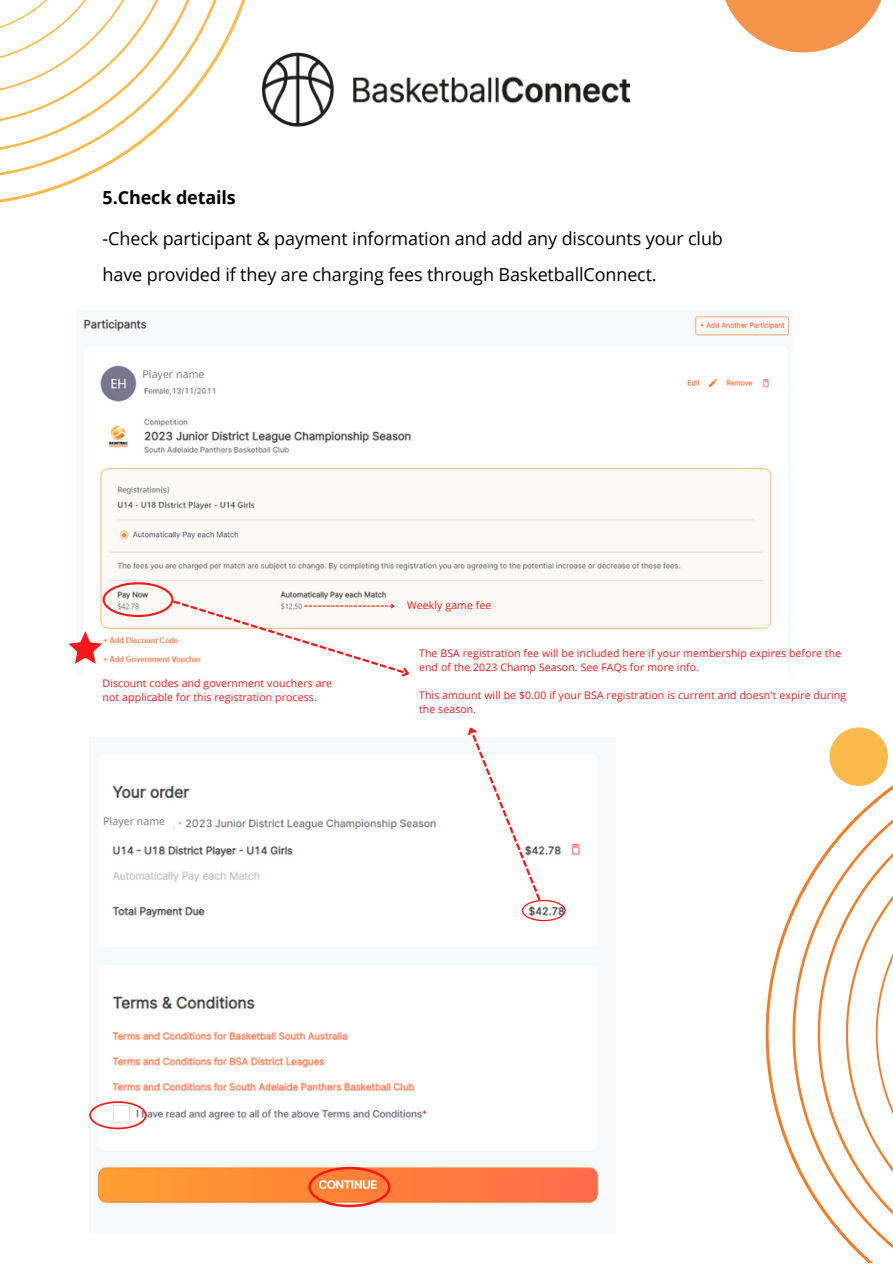
<style>
.page{position:relative;width:893px;height:1264px;background:#fff}
.page>*{position:absolute;margin:0;border:0;box-sizing:border-box;transform-origin:0 0}
.t1{font:18px/36px "Open Sans";letter-spacing:-.005em;color:#000}
.t2{font:700 18px "Open Sans";letter-spacing:-.005em;color:#000}
.t3{font:10.5px/14px "Open Sans";letter-spacing:.01em;color:#ff1616}
.t4{font:10.5px "Open Sans";letter-spacing:.01em;color:#75747f}
</style>
<div class="page">
<svg style="left:0;top:0;width:246px;height:203px"></svg>
<svg style="left:0;top:0;width:240px;height:184px"></svg>
<svg style="left:725px;top:0;width:157px;height:52px"></svg>
<img style="left:262px;top:53px;width:368px;height:73px">
<svg style="left:765px;top:727px;width:123px;height:432px"></svg>
<svg style="left:792px;top:754px;width:100px;height:508px"></svg>
<div style="left:829px;top:727px;width:58px;height:59px;background:#fdb94c;border-radius:50%"></div>
<img style="left:83px;top:315px;width:707px;height:314px">
<svg style="left:68px;top:582px;width:345px;height:95px"></svg>
<img style="left:97px;top:786px;width:502px;height:422px">
<svg style="left:308px;top:1166px;width:82px;height:41px;background:#fc8854"></svg>
<svg style="left:89px;top:1101px;width:58px;height:28px"></svg>
<svg style="left:463px;top:727px;width:102px;height:194px"></svg>
<svg style="left:138px;top:361px;width:113px;height:25px"></svg>
<svg style="left:99px;top:808px;width:77px;height:25px"></svg>
<h1 class="t2" style="left:103px;top:185px;width:135px">5.Check details</h1>
<h1 class="t1" style="left:103px;top:220px;width:621px">-Check participant &amp; payment information and add any discounts your club have provided if they are charging fees through BasketballConnect.</h1>
<p class="t4" style="left:142px;top:366px;width:63px">Player name</p>
<p class="t3" style="left:103px;top:676px;width:231px">Discount codes and government vouchers are not applicable for this registration process.</p>
<p class="t4" style="left:103px;top:813px;width:63px">Player name</p>
<p class="t3" style="left:407px;top:598px;width:86px">Weekly game fee</p>
<p class="t3" style="left:419px;top:646px;width:423px">The BSA registration fee will be included here if your membership expires before the end of the 2023 Champ Season. See FAQs for more info.</p>
<p class="t3" style="left:419px;top:688px;width:428px">This amount will be $0.00 if your BSA registration is current and doesn't expire during the season.</p>
</div>
